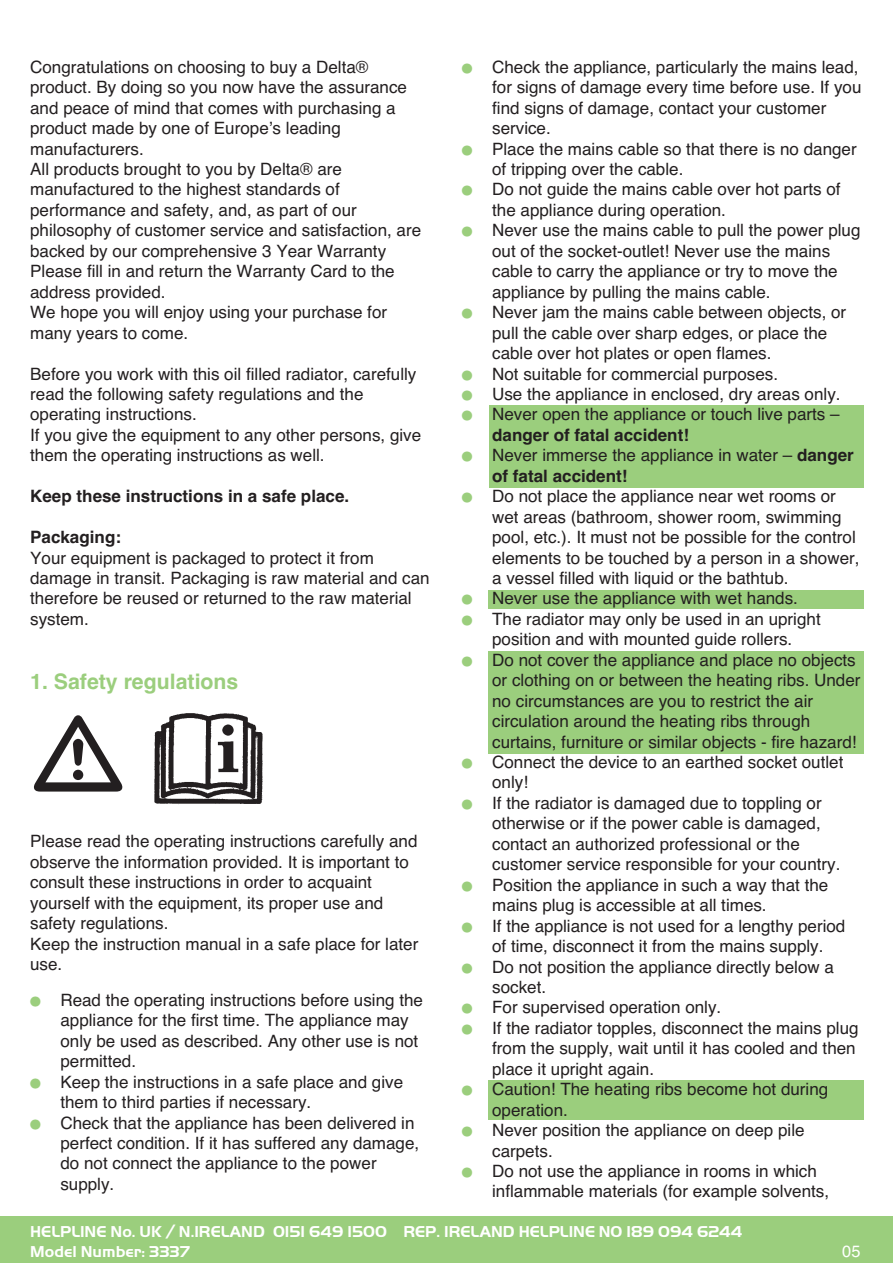
<style>
.page{position:relative;width:893px;height:1263px;background:#fff}
.page>*{position:absolute;margin:0;border:0;box-sizing:border-box;transform-origin:0 0}
.t1{font:700 21.3px "Helvetica";color:#9bce7d}
.t2{font:17.1px/20.4px "Helvetica";color:#231f20}
.t3{font:700 17.1px "Helvetica";color:#231f20}
.t4{font:700 16.35px/20.7px "Handel Got D";color:#fff}
.t5{font:16.35px "Helvetica";color:#fff}
.s1{font-family:"European Pi One";font-size:12.75px;color:#9bce7d}
.s2{font-weight:700}
</style>
<div class="page">
<div style="left:488px;top:1080px;width:375px;height:39px;background:#9bce7d"></div>
<div style="left:488px;top:651px;width:375px;height:102px;background:#9bce7d"></div>
<div style="left:488px;top:591px;width:375px;height:18px;background:#9bce7d"></div>
<div style="left:489px;top:405px;width:374px;height:82px;background:#9bce7d"></div>
<div style="left:0;top:1217px;width:892px;height:46px;background:#9bce7d"></div>
<img style="left:154px;top:713px;width:109px;height:92px">
<p class="t2" style="left:30px;top:58px;width:392px">Congratulations on choosing to buy a Delta® product. By doing so you now have the assurance and peace of mind that comes with purchasing a product made by one of Europeʼs leading manufacturers.<br>All products brought to you by Delta® are manufactured to the highest standards of performance and safety, and, as part of our philosophy of customer service and satisfaction, are backed by our comprehensive 3 Year Warranty Please fill in and return the Warranty Card to the address provided.<br>We hope you will enjoy using your purchase for many years to come.</p>
<p class="t2" style="left:30px;top:365px;width:393px">Before you work with this oil filled radiator, carefully read the following safety regulations and the operating instructions.<br>If you give the equipment to any other persons, give them the operating instructions as well.</p>
<p class="t3" style="left:30px;top:490px;width:321px">Keep these instructions in a safe place.</p>
<p class="t3" style="left:30px;top:531px;width:92px">Packaging:</p>
<p class="t2" style="left:30px;top:549px;width:401px">Your equipment is packaged to protect it from damage in transit. Packaging is raw material and can therefore be reused or returned to the raw material system.</p>
<p class="t1" style="left:30px;top:674px;width:210px">1. Safety regulations</p>
<p class="t2" style="left:30px;top:833px;width:390px">Please read the operating instructions carefully and observe the information provided. It is important to consult these instructions in order to acquaint yourself with the equipment, its proper use and safety regulations.<br>Keep the instruction manual in a safe place for later use.</p>
<p class="t2" style="left:60px;top:991px;width:364px;text-indent:-30px"><span class="s1">-</span> Read the operating instructions before using the appliance for the first time. The appliance may only be used as described. Any other use is not permitted.</p>
<p class="t2" style="left:60px;top:1073px;width:344px;text-indent:-30px"><span class="s1">-</span> Keep the instructions in a safe place and give them to third parties if necessary.</p>
<p class="t2" style="left:60px;top:1114px;width:360px;text-indent:-30px"><span class="s1">-</span> Check that the appliance has been delivered in perfect condition. If it has suffered any damage, do not connect the appliance to the power supply.</p>
<p class="t2" style="left:492px;top:58px;width:371px;text-indent:-30px"><span class="s1">-</span> Check the appliance, particularly the mains lead, for signs of damage every time before use. If you find signs of damage, contact your customer service.</p>
<p class="t2" style="left:492px;top:140px;width:366px;text-indent:-30px"><span class="s1">-</span> Place the mains cable so that there is no danger of tripping over the cable.</p>
<p class="t2" style="left:492px;top:181px;width:350px;text-indent:-30px"><span class="s1">-</span> Do not guide the mains cable over hot parts of the appliance during operation.</p>
<p class="t2" style="left:492px;top:222px;width:370px;text-indent:-30px"><span class="s1">-</span> Never use the mains cable to pull the power plug out of the socket-outlet! Never use the mains cable to carry the appliance or try to move the appliance by pulling the mains cable.</p>
<p class="t2" style="left:492px;top:304px;width:356px;text-indent:-30px"><span class="s1">-</span> Never jam the mains cable between objects, or pull the cable over sharp edges, or place the cable over hot plates or open flames.</p>
<p class="t2" style="left:462px;top:365px;width:318px"><span class="s1">-</span> Not suitable for commercial purposes.</p>
<p class="t2" style="left:462px;top:385px;width:380px"><span class="s1">-</span> Use the appliance in enclosed, dry areas only.</p>
<p class="t2" style="left:492px;top:406px;width:349px;text-indent:-30px"><span class="s1">-</span> Never open the appliance or touch live parts – <span class="s2">danger of fatal accident!</span></p>
<p class="t2" style="left:492px;top:447px;width:363px;text-indent:-30px"><span class="s1">-</span> Never immerse the appliance in water – <span class="s2">danger of fatal accident!</span></p>
<p class="t2" style="left:492px;top:488px;width:369px;text-indent:-30px"><span class="s1">-</span> Do not place the appliance near wet rooms or wet areas (bathroom, shower room, swimming pool, etc.). It must not be possible for the control elements to be touched by a person in a shower, a vessel filled with liquid or the bathtub.</p>
<p class="t2" style="left:462px;top:590px;width:337px"><span class="s1">-</span> Never use the appliance with wet hands.</p>
<p class="t2" style="left:462px;top:610px;width:360px;text-align:center"><span class="s1">-</span> The radiator may only be used in an upright position and with mounted guide rollers.</p>
<p class="t2" style="left:492px;top:651px;width:370px;text-indent:-30px"><span class="s1">-</span> Do not cover the appliance and place no objects or clothing on or between the heating ribs. Under no circumstances are you to restrict the air circulation around the heating ribs through curtains, furniture or similar objects - fire hazard!</p>
<p class="t2" style="left:492px;top:753px;width:353px;text-indent:-30px"><span class="s1">-</span> Connect the device to an earthed socket outlet only!</p>
<p class="t2" style="left:492px;top:794px;width:350px;text-indent:-30px"><span class="s1">-</span> If the radiator is damaged due to toppling or otherwise or if the power cable is damaged, contact an authorized professional or the customer service responsible for your country.</p>
<p class="t2" style="left:492px;top:876px;width:338px;text-indent:-30px"><span class="s1">-</span> Position the appliance in such a way that the mains plug is accessible at all times.</p>
<p class="t2" style="left:462px;top:917px;width:385px;text-align:center"><span class="s1">-</span> If the appliance is not used for a lengthy period of time, disconnect it from the mains supply.</p>
<p class="t2" style="left:492px;top:958px;width:343px;text-indent:-30px"><span class="s1">-</span> Do not position the appliance directly below a socket.</p>
<p class="t2" style="left:462px;top:999px;width:261px"><span class="s1">-</span> For supervised operation only.</p>
<p class="t2" style="left:492px;top:1019px;width:368px;text-indent:-30px"><span class="s1">-</span> If the radiator topples, disconnect the mains plug from the supply, wait until it has cooled and then place it upright again.</p>
<p class="t2" style="left:492px;top:1081px;width:338px;text-indent:-30px"><span class="s1">-</span> Caution! The heating ribs become hot during operation.</p>
<p class="t2" style="left:492px;top:1122px;width:314px;text-indent:-30px"><span class="s1">-</span> Never position the appliance on deep pile carpets.</p>
<p class="t2" style="left:492px;top:1162px;width:338px;text-indent:-30px"><span class="s1">-</span> Do not use the appliance in rooms in which inflammable materials (for example solvents,</p>
<p class="t4" style="left:30px;top:1222px;width:714px">HELPLINE No. UK / N.IRELAND 0151 649 1500 REP. IRELAND HELPLINE NO 189 094 6244<br>Model Number: 3337</p>
<p class="t5" style="left:842px;top:1246px;width:20px">05</p>
</div>
